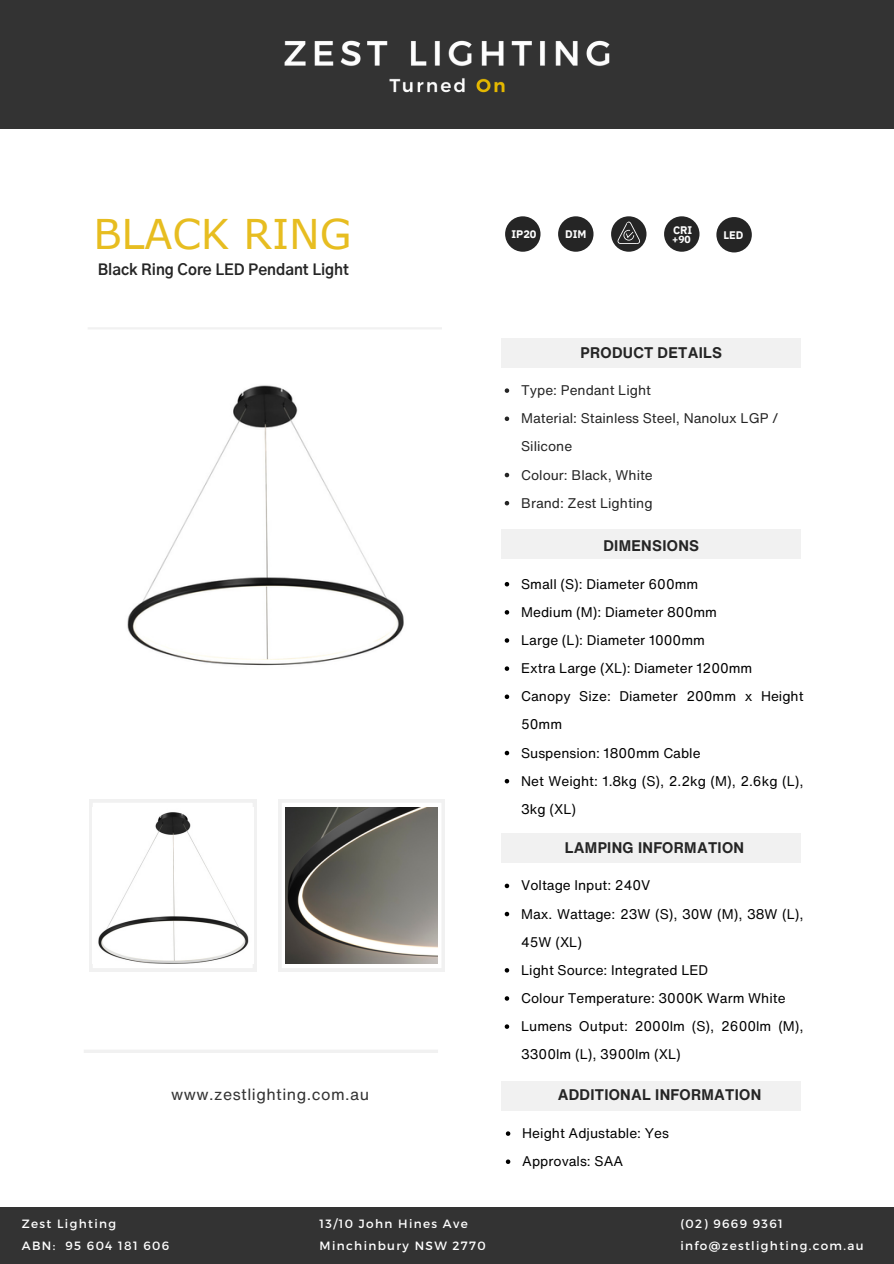
<style>
.page{position:relative;width:894px;height:1264px;background:#fff}
.page>*{position:absolute;margin:0;border:0;box-sizing:border-box;transform-origin:0 0}
.t1{font:40.95px "Verdana Pro";color:#e7bd20}
.t2{font:15.9px "Helvetica Now Text";letter-spacing:.03em;color:#333}
.t3{font:700 15.15px "Gothic A1";color:#252525}
.t4{font:700 15px "Helvetica Now Text";letter-spacing:.02em;color:#252525}
.t5{font:13.65px/28.2px "Helvetica Now Text";color:#000}
.t6{font:13.65px/28.2px "Helvetica Now Text";color:#252525}
.t7{font:12px "Montserrat";letter-spacing:.11em;color:#fff}
.t8{font:700 10.95px "IBM Plex Sans";color:#fff}
.t9{font:700 10.35px "IBM Plex Sans";color:#fff}
</style>
<div class="page">
<div style="left:0;top:0;width:893px;height:129px;background:#333"></div>
<svg style="left:89px;top:799px;width:167px;height:172px"></svg>
<svg style="left:278px;top:799px;width:166px;height:172px"></svg>
<div style="left:501px;top:833px;width:300px;height:29px;background:#f1f1f1"></div>
<div style="left:501px;top:1081px;width:300px;height:29px;background:#f1f1f1"></div>
<div style="left:501px;top:338px;width:300px;height:29px;background:#f1f1f1"></div>
<div style="left:501px;top:529px;width:300px;height:30px;background:#f1f1f1"></div>
<img style="left:284px;top:40px;width:326px;height:53px">
<div style="left:0;top:1207px;width:893px;height:56px;background:#333"></div>
<hr style="left:88px;top:327px;width:354px;height:2px;background:#f1f1f1">
<hr style="left:84px;top:1049px;width:354px;height:3px;background:#f1f1f1">
<img style="left:127px;top:385px;width:277px;height:281px">
<img style="left:285px;top:807px;width:152px;height:156px">
<img style="left:93px;top:807px;width:161px;height:156px">
<svg style="left:504px;top:388px;width:5px;height:5px"></svg>
<svg style="left:504px;top:416px;width:5px;height:5px"></svg>
<svg style="left:504px;top:473px;width:5px;height:4px"></svg>
<svg style="left:504px;top:501px;width:5px;height:4px"></svg>
<svg style="left:504px;top:582px;width:5px;height:4px"></svg>
<svg style="left:504px;top:610px;width:5px;height:4px"></svg>
<svg style="left:504px;top:638px;width:5px;height:4px"></svg>
<svg style="left:504px;top:666px;width:5px;height:5px"></svg>
<svg style="left:504px;top:694px;width:5px;height:5px"></svg>
<svg style="left:504px;top:750px;width:5px;height:5px"></svg>
<svg style="left:504px;top:779px;width:5px;height:4px"></svg>
<svg style="left:505px;top:1131px;width:5px;height:4px"></svg>
<svg style="left:505px;top:1159px;width:5px;height:4px"></svg>
<svg style="left:504px;top:883px;width:5px;height:5px"></svg>
<svg style="left:504px;top:911px;width:5px;height:5px"></svg>
<svg style="left:504px;top:968px;width:5px;height:4px"></svg>
<svg style="left:504px;top:996px;width:5px;height:4px"></svg>
<svg style="left:504px;top:1024px;width:5px;height:4px"></svg>
<div style="left:505px;top:216px;width:35px;height:36px;background:#252525;border-radius:50%"></div>
<div style="left:558px;top:216px;width:35px;height:36px;background:#252525;border-radius:50%"></div>
<div style="left:611px;top:216px;width:35px;height:36px;background:#252525;border-radius:50%"></div>
<svg style="left:617px;top:221px;width:23px;height:23px"></svg>
<div style="left:664px;top:216px;width:35px;height:36px;background:#252525;border-radius:50%"></div>
<div style="left:716px;top:217px;width:35px;height:35px;background:#252525;border-radius:50%"></div>
<p class="t1" style="left:94px;top:207px;width:259px">BLACK RING</p>
<p class="t3" style="left:98px;top:263px;width:253px">Black Ring Core LED Pendant Light</p>
<p class="t8" style="left:511px;top:227px;width:27px">IP20</p>
<p class="t8" style="left:565px;top:227px;width:23px">DIM</p>
<p class="t8" style="left:672px;top:223px;width:21px">CRI</p>
<p class="t9" style="left:672px;top:232px;width:20px">+90</p>
<h6 class="t8" style="left:667px;top:226px;width:22px">LED</h6>
<p class="t8" style="left:723px;top:228px;width:22px">LED</p>
<h3 class="t4" style="left:580px;top:341px;width:143px">PRODUCT DETAILS</h3>
<p class="t6" style="left:521px;top:376px;width:131px">Type: Pendant Light</p>
<h4 class="t6" style="left:521px;top:404px;width:259px">Material: Stainless Steel, Nanolux LGP /<br>Silicone</h4>
<h2 class="t6" style="left:521px;top:460px;width:133px">Colour: Black, White</h2>
<p class="t6" style="left:521px;top:488px;width:133px">Brand: Zest Lighting</p>
<h6 class="t4" style="left:603px;top:534px;width:97px">DIMENSIONS</h6>
<p class="t5" style="left:521px;top:569px;width:179px">Small (S): Diameter 600mm</p>
<p class="t5" style="left:521px;top:597px;width:197px">Medium (M): Diameter 800mm</p>
<h2 class="t5" style="left:521px;top:625px;width:185px">Large (L): Diameter 1000mm</h2>
<p class="t5" style="left:521px;top:654px;width:233px">Extra Large (XL): Diameter 1200mm</p>
<p class="t5" style="left:521px;top:682px;width:284px">Canopy Size: Diameter 200mm x Height<br>50mm</p>
<p class="t5" style="left:521px;top:738px;width:181px">Suspension: 1800mm Cable</p>
<p class="t5" style="left:521px;top:766px;width:284px">Net Weight: 1.8kg (S), 2.2kg (M), 2.6kg (L),<br>3kg (XL)</p>
<p class="t4" style="left:565px;top:836px;width:181px">LAMPING INFORMATION</p>
<p class="t5" style="left:521px;top:871px;width:131px">Voltage Input: 240V</p>
<h2 class="t5" style="left:521px;top:899px;width:284px">Max. Wattage: 23W (S), 30W (M), 38W (L),<br>45W (XL)</h2>
<p class="t5" style="left:521px;top:955px;width:188px">Light Source: Integrated LED</p>
<p class="t5" style="left:521px;top:983px;width:266px">Colour Temperature: 3000K Warm White</p>
<p class="t5" style="left:521px;top:1011px;width:284px">Lumens Output: 2000lm (S), 2600lm (M),<br>3300lm (L), 3900lm (XL)</p>
<p class="t2" style="left:171px;top:1082px;width:199px">www.zestlighting.com.au</p>
<h1 class="t4" style="left:557px;top:1083px;width:205px">ADDITIONAL INFORMATION</h1>
<p class="t5" style="left:522px;top:1118px;width:148px">Height Adjustable: Yes</p>
<p class="t5" style="left:522px;top:1146px;width:102px">Approvals: SAA</p>
<p class="t7" style="left:22px;top:1216px;width:96px">Zest Lighting</p>
<p class="t7" style="left:22px;top:1238px;width:149px">ABN: 95 604 181 606</p>
<h2 class="t7" style="left:319px;top:1216px;width:150px">13/10 John Hines Ave</h2>
<p class="t7" style="left:319px;top:1238px;width:167px">Minchinbury NSW 2770</p>
<p class="t7" style="left:680px;top:1216px;width:104px">(02) 9669 9361</p>
<p class="t7" style="left:680px;top:1238px;width:185px">info@zestlighting.com.au</p>
</div>
